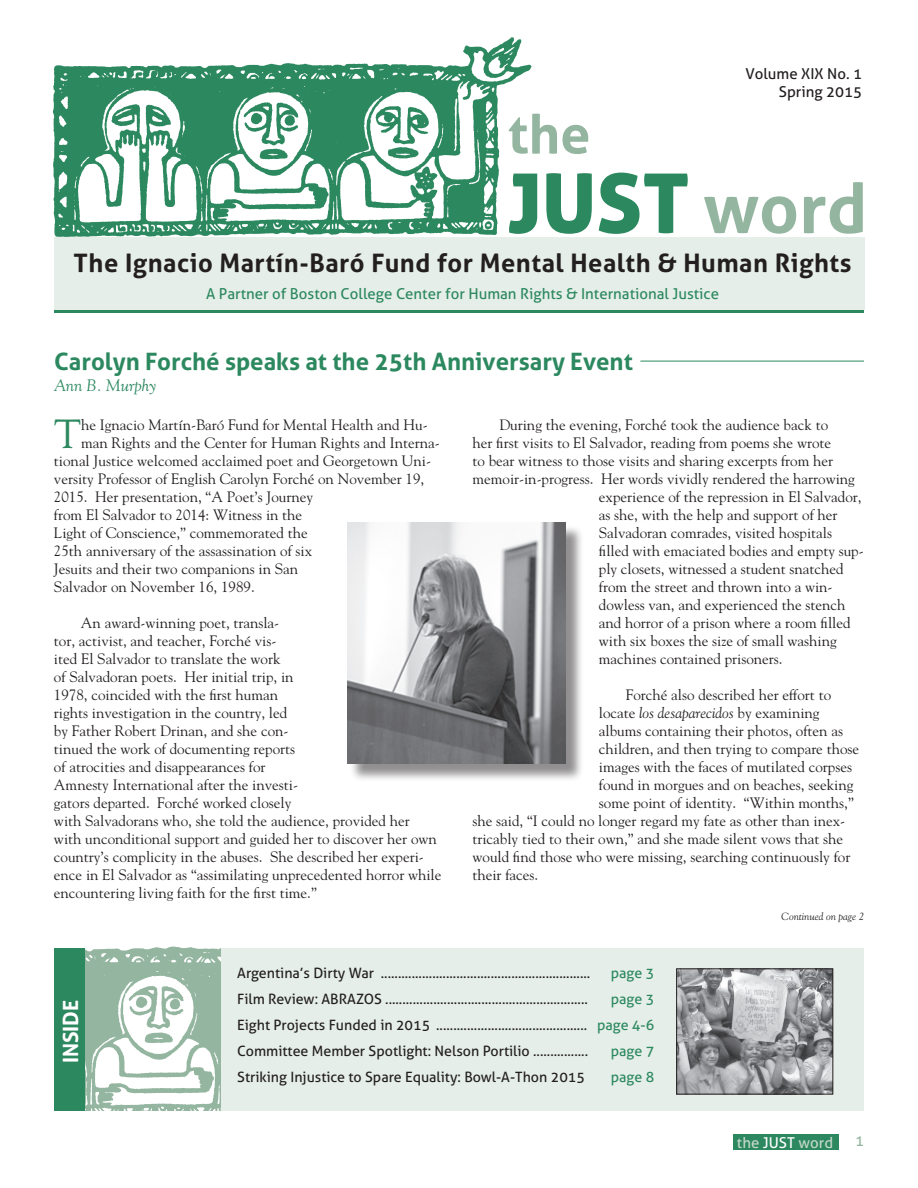
<style>
.page{position:relative;width:918px;height:1188px;background:#fff}
.page>*{position:absolute;margin:0;border:0;box-sizing:border-box;transform-origin:0 0}
.t1{font:82.5px "Aller Display";color:#2c885f}
.t2{font:700 54px "Aller";color:#94b6a0}
.t3{font:40.5px "Goudy";color:#2c885f}
.t4{font:700 25.5px "Aller";letter-spacing:.02em;color:#231f20}
.t5{font:700 24px "Aller";color:#2c885f}
.t6{font:700 21px "Aller";color:#fff}
.t7{font:italic 16.5px "Goudy";color:#2c885f}
.t8{font:15px/18px "Goudy";color:#231f20}
.t9{font:15px "Aller";color:#2c885f}
.t10{font:15px/18px "Aller";color:#231f20;text-align:right}
.t11{font:15px "Aller";color:#c6d8ca}
.t12{font:15px "Aller";color:#94b6a0}
.t13{font:14.25px/26.1px "Aller";color:#231f20;text-align:justify}
.t14{font:14.25px "Aller";letter-spacing:-.005em;color:#2c885f}
.t15{font:italic 10.5px "Goudy";color:#231f20}
.s1{font-family:"Aller";font-weight:700;font-size:69px;color:#94b6a0}
.s2{font-style:italic}
.s3{color:#2c885f}
.s4{color:#fff}
</style>
<div class="page">
<img style="left:84px;top:946px;width:138px;height:165px">
<div style="left:733px;top:1134px;width:106px;height:16px;background:#2c885f"></div>
<div style="left:54px;top:948px;width:30px;height:163px;background:#2c885f"></div>
<div style="left:54px;top:237px;width:811px;height:73px;background:#e5eee8"></div>
<div style="left:222px;top:948px;width:642px;height:163px;background:#e5eee8"></div>
<img style="left:52px;top:37px;width:480px;height:200px">
<hr style="left:54px;top:310px;width:810px;height:3px;background:#2c885f">
<img style="left:678px;top:970px;width:153px;height:122px">
<div style="left:676px;top:968px;width:157px;height:126px;border:1px solid #231f20"></div>
<hr style="left:640px;top:361px;width:224px;height:1px;background:#2c885f">
<div style="left:349px;top:525px;width:235px;height:257px;background:#231f20;opacity:.5"></div>
<img style="left:347px;top:523px;width:218px;height:240px">
<p class="t10" style="left:745px;top:65px;width:118px">Volume XIX No. 1<br>Spring 2015</p>
<h2 class="t2" style="left:508px;top:101px;width:84px">the</h2>
<h1 class="t1" style="left:508px;top:151px;width:361px">Just <span class="s1">word</span></h1>
<h3 class="t4" style="left:74px;top:247px;width:779px">The Ignacio Martín-Baró Fund for Mental Health &amp; Human Rights</h3>
<p class="t9" style="left:206px;top:284px;width:514px">A partner of Boston College Center for Human Rights &amp; International Justice</p>
<h3 class="t5" style="left:54px;top:346px;width:580px">Carolyn Forché speaks at the 25th Anniversary Event</h3>
<p class="t7" style="left:54px;top:376px;width:104px">Ann B. Murphy</p>
<p class="t8" style="left:500px;top:415px;width:330px">During the evening, Forché took the audience back to</p>
<p class="t8" style="left:472px;top:433px;width:360px">her first visits to El Salvador, reading from poems she wrote</p>
<p class="t8" style="left:472px;top:451px;width:362px">to bear witness to those visits and sharing excerpts from her</p>
<p class="t8" style="left:472px;top:469px;width:384px">memoir-in-progress. Her words vividly rendered the harrowing</p>
<p class="t8" style="left:599px;top:487px;width:264px">experience of the repression in El Salvador,</p>
<p class="t8" style="left:599px;top:505px;width:240px">as she, with the help and support of her</p>
<p class="t8" style="left:599px;top:523px;width:235px">Salvadoran comrades, visited hospitals</p>
<p class="t8" style="left:599px;top:541px;width:266px">filled with emaciated bodies and empty sup-</p>
<p class="t8" style="left:599px;top:559px;width:246px">ply closets, witnessed a student snatched</p>
<p class="t8" style="left:599px;top:577px;width:235px">from the street and thrown into a win-</p>
<p class="t8" style="left:599px;top:595px;width:248px">dowless van, and experienced the stench</p>
<p class="t8" style="left:599px;top:613px;width:253px">and horror of a prison where a room filled</p>
<p class="t8" style="left:599px;top:631px;width:239px">with six boxes the size of small washing</p>
<p class="t8" style="left:599px;top:649px;width:185px">machines contained prisoners.</p>
<p class="t8" style="left:626px;top:685px;width:207px">Forché also described her effort to</p>
<p class="t8" style="left:599px;top:703px;width:222px">locate <span class="s2">los desaparecidos</span> by examining</p>
<p class="t8" style="left:599px;top:721px;width:246px">albums containing their photos, often as</p>
<p class="t8" style="left:599px;top:739px;width:262px">children, and then trying to compare those</p>
<p class="t8" style="left:599px;top:757px;width:255px">images with the faces of mutilated corpses</p>
<p class="t8" style="left:599px;top:775px;width:256px">found in morgues and on beaches, seeking</p>
<p class="t8" style="left:599px;top:793px;width:257px">some point of identity. “Within months,”</p>
<p class="t8" style="left:472px;top:811px;width:374px">she said, “I could no longer regard my fate as other than inex-</p>
<p class="t8" style="left:472px;top:829px;width:372px">tricably tied to their own,” and she made silent vows that she</p>
<p class="t8" style="left:472px;top:847px;width:379px">would find those who were missing, searching continuously for</p>
<p class="t8" style="left:472px;top:865px;width:67px">their faces.</p>
<p class="t15" style="left:781px;top:910px;width:84px">Continued on page 2</p>
<h3 class="t3" style="left:54px;top:408px;width:29px">T</h3>
<p class="t8" style="left:81px;top:415px;width:348px">he Ignacio Martín-Baró Fund for Mental Health and Hu-</p>
<p class="t8" style="left:81px;top:433px;width:360px">man Rights and the Center for Human Rights and Interna-</p>
<p class="t8" style="left:54px;top:451px;width:379px">tional Justice welcomed acclaimed poet and Georgetown Uni-</p>
<p class="t8" style="left:54px;top:469px;width:372px">versity Professor of English Carolyn Forché on November 19,</p>
<p class="t8" style="left:54px;top:487px;width:261px">2015. Her presentation, “A Poet’s Journey</p>
<p class="t8" style="left:54px;top:505px;width:250px">from El Salvador to 2014: Witness in the</p>
<p class="t8" style="left:54px;top:523px;width:255px">Light of Conscience,” commemorated the</p>
<p class="t8" style="left:54px;top:541px;width:260px">25th anniversary of the assassination of six</p>
<p class="t8" style="left:54px;top:559px;width:246px">Jesuits and their two companions in San</p>
<p class="t8" style="left:54px;top:577px;width:202px">Salvador on November 16, 1989.</p>
<p class="t8" style="left:54px;top:613px;width:389px;text-indent:27px">An award-winning poet, transla-<br>tor, activist, and teacher, Forché vis-<br>ited El Salvador to translate the work<br>of Salvadoran poets. Her initial trip, in<br>1978, coincided with the first human<br>rights investigation in the country, led<br>by Father Robert Drinan, and she con-<br>tinued the work of documenting reports<br>of atrocities and disappearances for<br>Amnesty International after the investi-<br>gators departed. Forché worked closely<br>with Salvadorans who, she told the audience, provided her<br>with unconditional support and guided her to discover her own country’s complicity in the abuses. She described her experi&shy;ence in El Salvador as “assimilating unprecedented horror while encountering living faith for the first time.”</p>
<h3 class="t6" style="left:58px;top:1063px;width:65px;rotate:-90deg">INSIDE</h3>
<p class="t13" style="left:237px;top:960px;width:355px">Argentina’s Dirty War .............................................................</p>
<p class="t14" style="left:611px;top:964px;width:45px">page 3</p>
<p class="t13" style="left:237px;top:986px;width:352px">Film Review: ABRAZOS ...........................................................</p>
<p class="t13" style="left:237px;top:986px;width:418px;text-indent:374px"><span class="s3">page 3<br></span>Eight Projects Funded in 2015 ............................................ <span class="s3">page 4-6<br></span>Committee Member Spotlight: Nelson Portilio ................</p>
<p class="t14" style="left:611px;top:1043px;width:45px">page 7</p>
<p class="t13" style="left:237px;top:1064px;width:349px">Striking Injustice to Spare Equality: Bowl-A-Thon 2015</p>
<p class="t14" style="left:611px;top:1069px;width:45px">page 8</p>
<p class="t11" style="left:737px;top:1133px;width:98px">the <span class="s4">Just</span> word</p>
<p class="t12" style="left:855px;top:1132px;width:10px">1</p>
</div>
